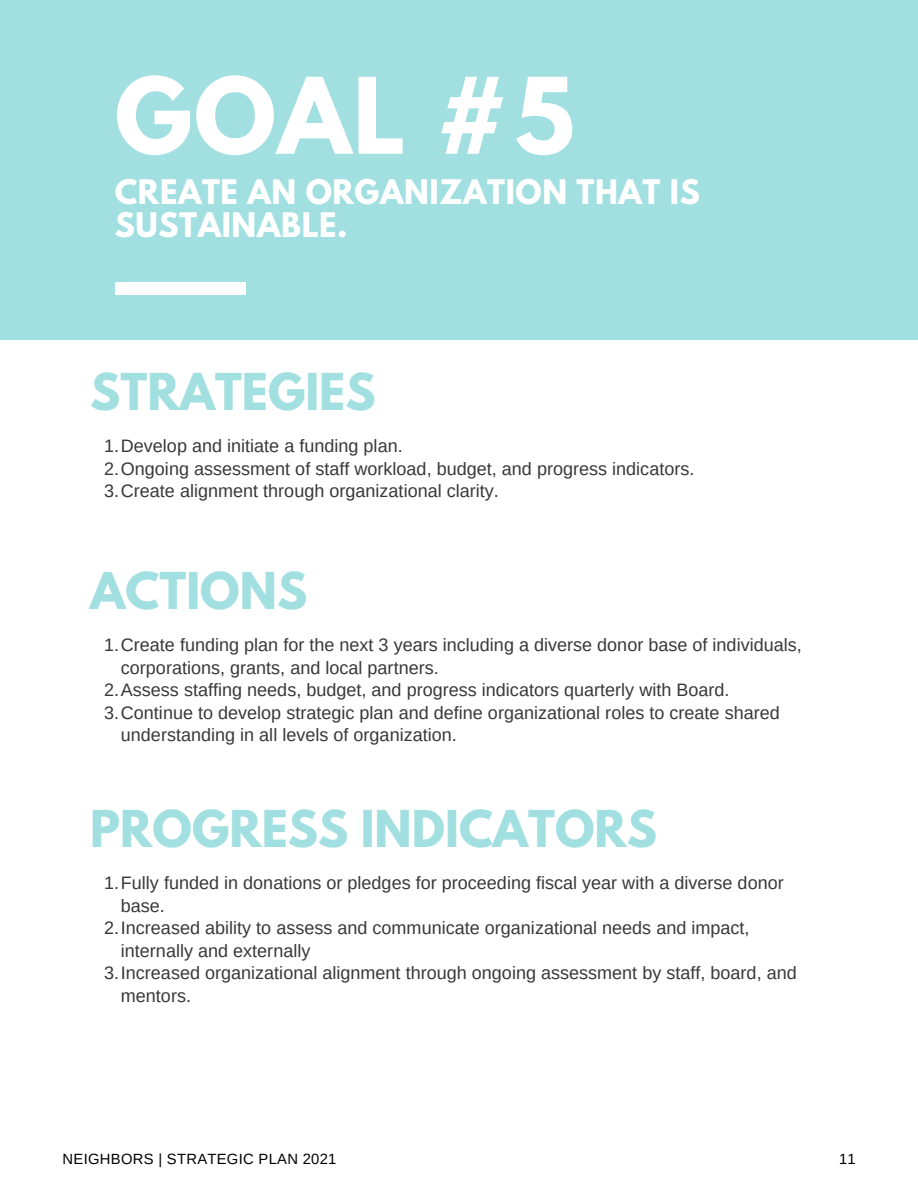
<style>
.page{position:relative;width:918px;height:1188px;background:#fff}
.page>*{position:absolute;margin:0;border:0;box-sizing:border-box;transform-origin:0 0}
.t1{font:700 93.45px "League Spartan";color:#fff}
.t2{font:700 45px "League Spartan";color:#a1dfe1}
.t3{font:700 30px/32.7px "League Spartan";letter-spacing:.02em;color:#fff}
.t4{font:18px/22.5px "Arimo";color:#383838}
.t5{font:14.85px "Arimo";letter-spacing:.02em;color:#000}
</style>
<div class="page">
<div style="left:0;top:0;width:918px;height:339px;background:#a1dfe1"></div>
<div style="left:115px;top:283px;width:130px;height:12px;background:#fff"></div>
<p class="t1" style="left:115px;top:70px;width:461px">GOAL #5</p>
<p class="t3" style="left:115px;top:180px;width:587px">CREATE AN ORGANIZATION THAT IS<br>SUSTAINABLE.</p>
<p class="t2" style="left:90px;top:370px;width:287px">STRATEGIES</p>
<p class="t4" style="left:104px;top:435px;width:300px">1.Develop and initiate a funding plan.</p>
<p class="t4" style="left:104px;top:457px;width:592px">2.Ongoing assessment of staff workload, budget, and progress indicators.</p>
<p class="t4" style="left:104px;top:480px;width:396px">3.Create alignment through organizational clarity.</p>
<p class="t2" style="left:90px;top:569px;width:218px">ACTIONS</p>
<p class="t4" style="left:121px;top:634px;width:682px;text-indent:-17px">1.Create funding plan for the next 3 years including a diverse donor base of individuals, corporations, grants, and local partners.</p>
<p class="t4" style="left:104px;top:679px;width:627px">2.Assess staffing needs, budget, and progress indicators quarterly with Board.</p>
<p class="t4" style="left:121px;top:701px;width:660px;text-indent:-17px">3.Continue to develop strategic plan and define organizational roles to create shared understanding in all levels of organization.</p>
<p class="t2" style="left:90px;top:807px;width:568px">PROGRESS INDICATORS</p>
<p class="t4" style="left:121px;top:872px;width:664px;text-indent:-17px">1.Fully funded in donations or pledges for proceeding fiscal year with a diverse donor base.</p>
<p class="t4" style="left:121px;top:917px;width:630px;text-indent:-17px">2.Increased ability to assess and communicate organizational needs and impact, internally and externally</p>
<p class="t4" style="left:121px;top:962px;width:677px;text-indent:-17px">3.Increased organizational alignment through ongoing assessment by staff, board, and mentors.</p>
<p class="t5" style="left:63px;top:1150px;width:275px">NEIGHBORS | STRATEGIC PLAN 2021</p>
<p class="t5" style="left:839px;top:1150px;width:18px">11</p>
</div>
